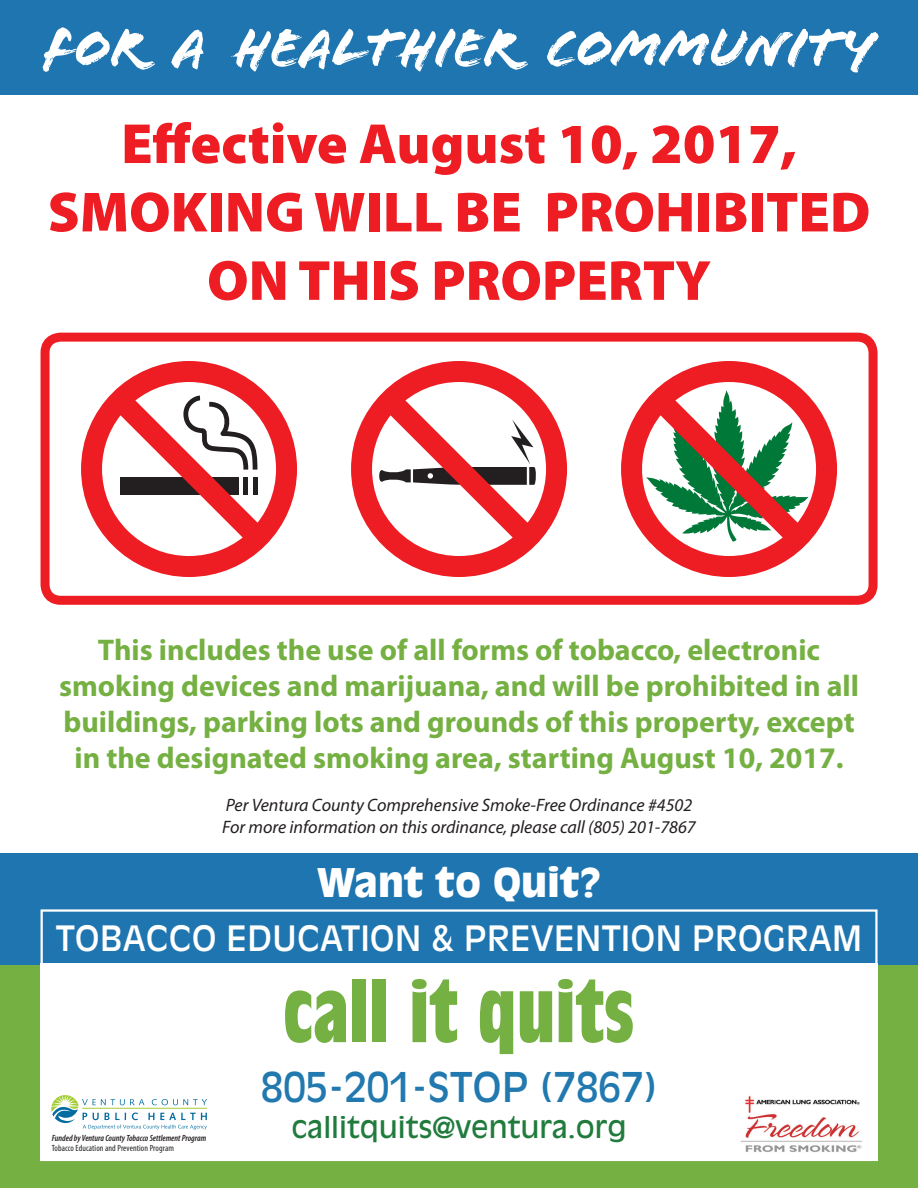
<style>
.page{position:relative;width:918px;height:1188px;background:#fff}
.page>*{position:absolute;margin:0;border:0;box-sizing:border-box;transform-origin:0 0}
.t1{font:700 condensed 84px "Antique Olive Std";color:#75b042}
.t2{font:900 57px/68.4px "Myriad Pro";color:#ee1d23;text-align:center}
.t3{font:57px "Flood Std";letter-spacing:-.02em;color:#fff}
.t4{font:40.5px "Antique Olive Std";color:#2179af}
.t5{font:900 39px "Antique Olive Std";color:#fff}
.t6{font:34.5px "Antique Olive Std";color:#fff}
.t7{font:700 30px/36px "Myriad Pro";color:#75b042;text-align:center}
.t8{font:28.5px "Antique Olive Std";color:#207b3c}
.t9{font:italic 18px/21.6px "Myriad Pro";color:#231f20}
.t10{font:italic 600 condensed 9px "Myriad Pro";color:#231f20}
.t11{font:condensed 9px "Myriad Pro";letter-spacing:.01em;color:#231f20}
</style>
<div class="page">
<div style="left:0;top:926px;width:918px;height:262px;background:#75b042"></div>
<div style="left:0;top:853px;width:918px;height:111px;background:#1e75af"></div>
<div style="left:41px;top:963px;width:837px;height:198px;background:#fff"></div>
<svg style="left:51px;top:1095px;width:156px;height:35px"></svg>
<img style="left:741px;top:1096px;width:121px;height:56px">
<div style="left:0;top:0;width:918px;height:95px;background:#1e75af"></div>
<div style="left:41px;top:333px;width:837px;height:272px;border:9px solid #ee1d23;border-radius:16px"></div>
<svg style="left:621px;top:361px;width:216px;height:216px"></svg>
<svg style="left:630px;top:370px;width:198px;height:198px"></svg>
<svg style="left:351px;top:361px;width:216px;height:216px"></svg>
<svg style="left:360px;top:370px;width:198px;height:198px"></svg>
<svg style="left:81px;top:361px;width:216px;height:216px"></svg>
<svg style="left:90px;top:370px;width:198px;height:198px"></svg>
<h2 class="t3" style="left:44px;top:15px;width:832px">For a Healthier Community</h2>
<h2 class="t2" style="left:48px;top:107px;width:824px">Effective August 10, 2017,<br>SMOKING WILL BE PROHIBITED<br>ON THIS PROPERTY</h2>
<p class="t7" style="left:59px;top:631px;width:801px">This includes the use of all forms of tobacco, electronic smoking devices and marijuana, and will be prohibited in all buildings, parking lots and grounds of this property, except in the designated smoking area, starting August 10, 2017.</p>
<p class="t9" style="left:222px;top:794px;width:475px">Per Ventura County Comprehensive Smoke-Free Ordinance #4502<br>For more information on this ordinance, please call (805) 201-7867</p>
<h3 class="t5" style="left:317px;top:859px;width:286px">Want to Quit?</h3>
<p class="t6" style="left:56px;top:918px;width:808px">TOBACCO EDUCATION &amp; PREVENTION PROGRAM</p>
<p class="t10" style="left:52px;top:1132px;width:156px">Funded by Ventura County Tobacco Settlement Program</p>
<p class="t11" style="left:52px;top:1143px;width:124px">Tobacco Education and Prevention Program</p>
<h1 class="t1" style="left:283px;top:966px;width:353px">call it quits</h1>
<h3 class="t4" style="left:261px;top:1063px;width:398px">805-201-STOP (7867)</h3>
<p class="t8" style="left:292px;top:1111px;width:336px">callitquits@ventura.org</p>
</div>
